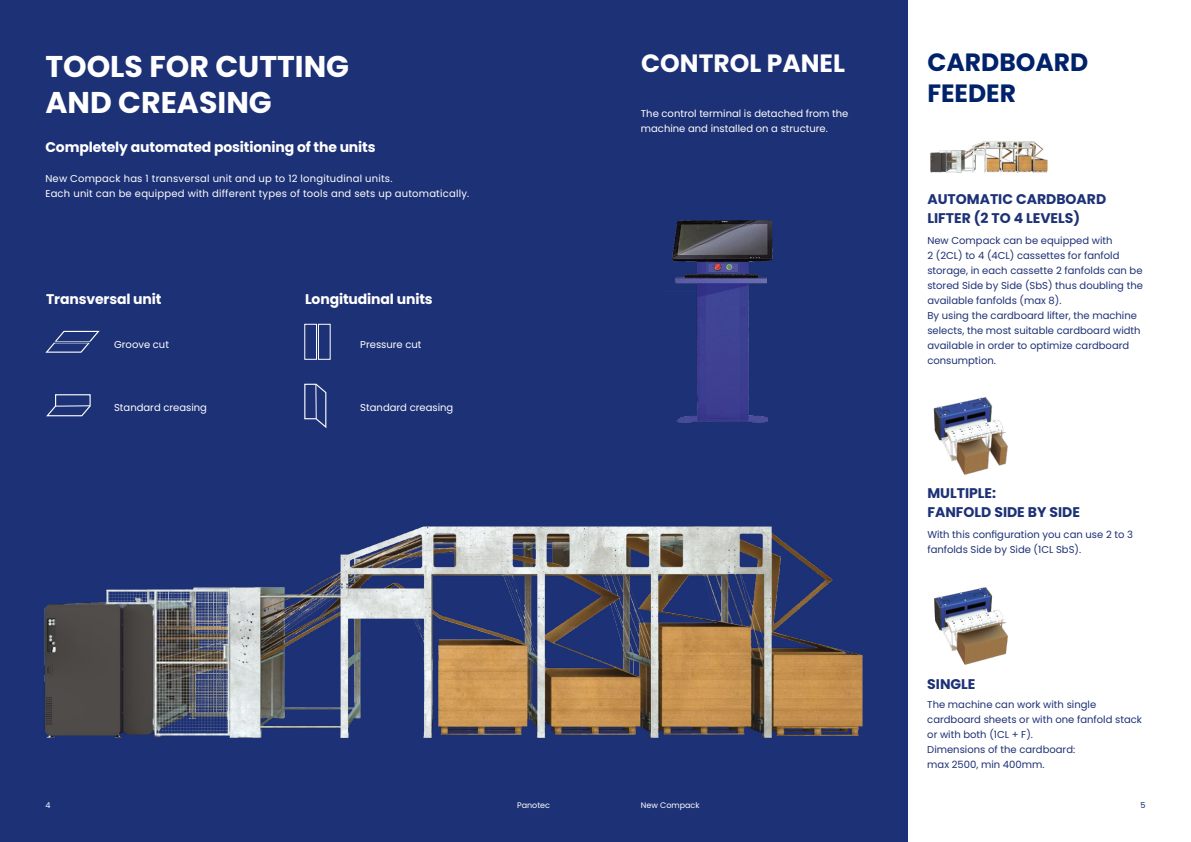
<style>
.page{position:relative;width:1191px;height:842px;background:#fff}
.page>*{position:absolute;margin:0;border:0;box-sizing:border-box;transform-origin:0 0}
.t1{font:700 30px/36px "Poppins";color:#fff}
.t2{font:700 25px/31px "Poppins";color:#00226a}
.t3{font:700 25px "Poppins";color:#fff}
.t4{font:700 14px "Poppins";letter-spacing:-.01em;color:#fff}
.t5{font:700 14px/19px "Poppins";color:#1d3176}
.t6{font:10px/15px "Poppins";color:#1d3176}
.t7{font:10px/15px "Poppins";letter-spacing:.01em;color:#fff}
.t8{font:8px "Poppins";color:#fff}
.t9{font:8px "Poppins";color:#00226a}
</style>
<div class="page">
<div style="left:0;top:0;width:907px;height:842px;background:#1d3176"></div>
<img style="left:672px;top:220px;width:101px;height:203px">
<svg style="left:45px;top:331px;width:55px;height:22px"></svg>
<hr style="left:54px;top:343px;width:35px;height:1px;background:#fff">
<hr style="left:55px;top:341px;width:35px;height:1px;background:#fff">
<svg style="left:46px;top:394px;width:45px;height:23px"></svg>
<svg style="left:304px;top:383px;width:23px;height:45px"></svg>
<img style="left:933px;top:397px;width:75px;height:78px">
<img style="left:930px;top:141px;width:118px;height:32px">
<img style="left:934px;top:587px;width:74px;height:78px">
<img style="left:44px;top:526px;width:819px;height:212px">
<div style="left:304px;top:324px;width:13px;height:36px;border:1px solid #fff"></div>
<div style="left:318px;top:324px;width:13px;height:36px;border:1px solid #fff"></div>
<h1 class="t1" style="left:45px;top:49px;width:305px">TOOLS FOR CUTTING<br>AND CREASING</h1>
<h3 class="t4" style="left:45px;top:139px;width:332px">Completely automated positioning of the units</h3>
<p class="t7" style="left:45px;top:171px;width:425px">New Compack has 1 transversal unit and up to 12 longitudinal units.<br>Each unit can be equipped with different types of tools and sets up automatically.</p>
<h3 class="t4" style="left:46px;top:291px;width:117px">Transversal unit</h3>
<h3 class="t4" style="left:305px;top:291px;width:129px">Longitudinal units</h3>
<p class="t7" style="left:114px;top:337px;width:56px">Groove cut</p>
<p class="t7" style="left:360px;top:337px;width:63px">Pressure cut</p>
<p class="t7" style="left:114px;top:400px;width:94px">Standard creasing</p>
<p class="t7" style="left:360px;top:400px;width:94px">Standard creasing</p>
<h2 class="t3" style="left:641px;top:49px;width:205px">CONTROL PANEL</h2>
<p class="t7" style="left:641px;top:106px;width:209px">The control terminal is detached from the machine and installed on a structure.</p>
<h2 class="t2" style="left:927px;top:47px;width:162px">CARDBOARD<br>FEEDER</h2>
<h3 class="t5" style="left:927px;top:190px;width:180px">AUTOMATIC CARDBOARD<br>LIFTER (2 TO 4 LEVELS)</h3>
<p class="t6" style="left:927px;top:233px;width:217px">New Compack can be equipped with<br>2 (2CL) to 4 (4CL) cassettes for fanfold storage, in each cassette 2 fanfolds can be stored Side by Side (SbS) thus doubling the available fanfolds (max 8).<br>By using the cardboard lifter, the machine selects, the most suitable cardboard width available in order to optimize cardboard consumption.</p>
<h3 class="t5" style="left:927px;top:483px;width:154px">MULTIPLE:<br>FANFOLD SIDE BY SIDE</h3>
<p class="t6" style="left:927px;top:527px;width:207px">With this configuration you can use 2 to 3 fanfolds Side by Side (1CL SbS).</p>
<h3 class="t5" style="left:927px;top:674px;width:50px">SINGLE</h3>
<p class="t6" style="left:927px;top:697px;width:216px">The machine can work with single cardboard sheets or with one fanfold stack or with both (1CL + F).<br>Dimensions of the cardboard:<br>max 2500, min 400mm.</p>
<p class="t8" style="left:45px;top:800px;width:7px">4</p>
<p class="t8" style="left:517px;top:800px;width:35px">Panotec</p>
<p class="t8" style="left:641px;top:800px;width:60px">New Compack</p>
<p class="t9" style="left:1140px;top:800px;width:7px">5</p>
</div>
